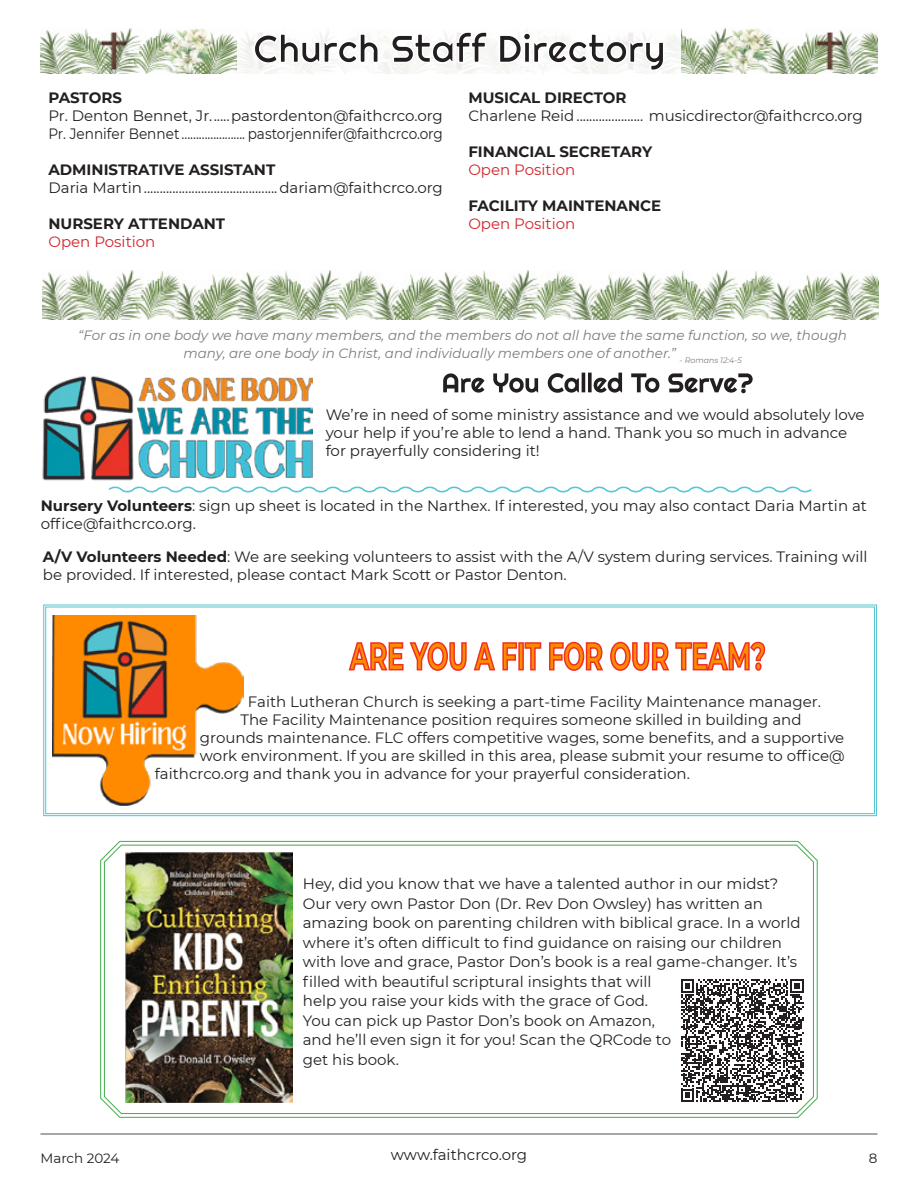
<style>
.page{position:relative;width:918px;height:1188px;background:#fff}
.page>*{position:absolute;margin:0;border:0;box-sizing:border-box;transform-origin:0 0}
._2_Column_Dot_leaders{font:15px/19.5px "Montserrat";color:#231f20}
._2_Column_Dot_leaders-2{font:700 15px "Montserrat";color:#231f20}
._2_Column_Dot_leaders-3{font:15px "Montserrat";color:#231f20;scale:.91 1}
._2_Column_Dot_leaders-4{font:15px "Montserrat";color:#d1232a}
.t1{font:italic 13.5px/18px "Montserrat";color:#7a7c7f;text-align:center}
.t2{font:13.5px "Montserrat";letter-spacing:-.005em;color:#231f20}
.s1{font-weight:700}
</style>
<div class="page">
<hr style="left:40px;top:1134px;width:838px;height:1px;background:#574f4c">
<img style="left:41px;top:28px;width:837px;height:46px">
<div style="left:237px;top:28px;width:444px;height:46px;background:#fff"></div>
<svg style="left:253px;top:31px;width:412px;height:41px"></svg>
<svg style="left:443px;top:373px;width:310px;height:20px"></svg>
<img style="left:137px;top:377px;width:176px;height:102px">
<svg style="left:108px;top:486px;width:704px;height:7px"></svg>
<img style="left:42px;top:375px;width:92px;height:106px">
<img style="left:43px;top:270px;width:835px;height:49px">
<svg style="left:100px;top:840px;width:718px;height:278px"></svg>
<svg style="left:104px;top:844px;width:710px;height:270px"></svg>
<svg style="left:681px;top:979px;width:123px;height:123px"></svg>
<svg style="left:43px;top:604px;width:834px;height:213px"></svg>
<div style="left:45px;top:607px;width:830px;height:207px;border:1px solid #53c4cf"></div>
<img style="left:53px;top:615px;width:190px;height:190px">
<p class="_2_Column_Dot_leaders-2" style="left:48px;top:86px;width:75px">PASTORS</p>
<p class="_2_Column_Dot_leaders" style="left:48px;top:105px;width:396px">Pr. Denton Bennet, Jr......pastordenton@faithcrco.org</p>
<p class="_2_Column_Dot_leaders-3" style="left:48px;top:123px;width:435px">Pr. Jennifer Bennet ...................... pastorjennifer@faithcrco.org</p>
<p class="_2_Column_Dot_leaders-2" style="left:48px;top:158px;width:228px">ADMINISTRATIVE ASSISTANT</p>
<p class="_2_Column_Dot_leaders" style="left:48px;top:177px;width:396px">Daria Martin..........................................dariam@faithcrco.org</p>
<p class="_2_Column_Dot_leaders-2" style="left:48px;top:212px;width:178px">NURSERY ATTENDANT</p>
<p class="_2_Column_Dot_leaders-4" style="left:48px;top:231px;width:108px">Open Position</p>
<p class="_2_Column_Dot_leaders-2" style="left:468px;top:86px;width:160px">MUSICAL DIRECTOR</p>
<p class="_2_Column_Dot_leaders" style="left:468px;top:105px;width:396px">Charlene Reid..................... musicdirector@faithcrco.org</p>
<p class="_2_Column_Dot_leaders-2" style="left:468px;top:140px;width:185px">FINANCIAL SECRETARY</p>
<p class="_2_Column_Dot_leaders-4" style="left:468px;top:159px;width:108px">Open Position</p>
<p class="_2_Column_Dot_leaders-2" style="left:468px;top:194px;width:194px">FACILITY MAINTENANCE</p>
<p class="_2_Column_Dot_leaders-4" style="left:468px;top:213px;width:108px">Open Position</p>
<p class="t1" style="left:78px;top:326px;width:770px">“For as in one body we have many members, and the members do not all have the same function, so we, though many, are one body in Christ, and individually members one of another.” <sub>-</sub> <sub>Romans</sub> <sub>12:4-5</sub></p>
<p class="_2_Column_Dot_leaders" style="left:326px;top:405px;width:540px;line-height:18px">We’re in need of some ministry assistance and we would absolutely love your help if you’re able to lend a hand. Thank you so much in advance for prayerfully considering it!</p>
<p class="_2_Column_Dot_leaders" style="left:41px;top:496px;width:828px;line-height:18px"><span class="s1">Nursery Volunteers</span>: sign up sheet is located in the Narthex. If interested, you may also contact Daria Martin at office@faithcrco.org.</p>
<p class="_2_Column_Dot_leaders" style="left:43px;top:547px;width:826px;line-height:18px"><span class="s1">A/V Volunteers Needed</span>: We are seeking volunteers to assist with the A/V system during services. Training will be provided. If interested, please contact Mark Scott or Pastor Denton.</p>
<p class="_2_Column_Dot_leaders" style="left:248px;top:691px;width:574px">Faith Lutheran Church is seeking a part-time Facility Maintenance manager.</p>
<p class="_2_Column_Dot_leaders" style="left:240px;top:709px;width:563px">The Facility Maintenance position requires someone skilled in building and</p>
<p class="_2_Column_Dot_leaders" style="left:200px;top:727px;width:646px">grounds maintenance. FLC offers competitive wages, some benefits, and a supportive</p>
<p class="_2_Column_Dot_leaders" style="left:200px;top:745px;width:646px">work environment. If you are skilled in this area, please submit your resume to office@</p>
<p class="_2_Column_Dot_leaders" style="left:155px;top:763px;width:536px">faithcrco.org and thank you in advance for your prayerful consideration.</p>
<p class="_2_Column_Dot_leaders" style="left:303px;top:874px;width:499px">Hey, did you know that we have a talented author in our midst?<br>Our very own Pastor Don (Dr. Rev Don Owsley) has written an amazing book on parenting children with biblical grace. In a world where it’s often difficult to find guidance on raising our children with love and grace, Pastor Don’s book is a real game-changer. It’s filled with beautiful scriptural insights that will<br>help you raise your kids with the grace of God.<br>You can pick up Pastor Don’s book on Amazon,<br>and he’ll even sign it for you! Scan the QRCode to<br>get his book.</p>
<p class="t2" style="left:40px;top:1149px;width:81px">March 2024</p>
<p class="_2_Column_Dot_leaders" style="left:391px;top:1145px;width:138px">www.faithcrco.org</p>
<p class="t2" style="left:869px;top:1149px;width:10px">8</p>
</div>
